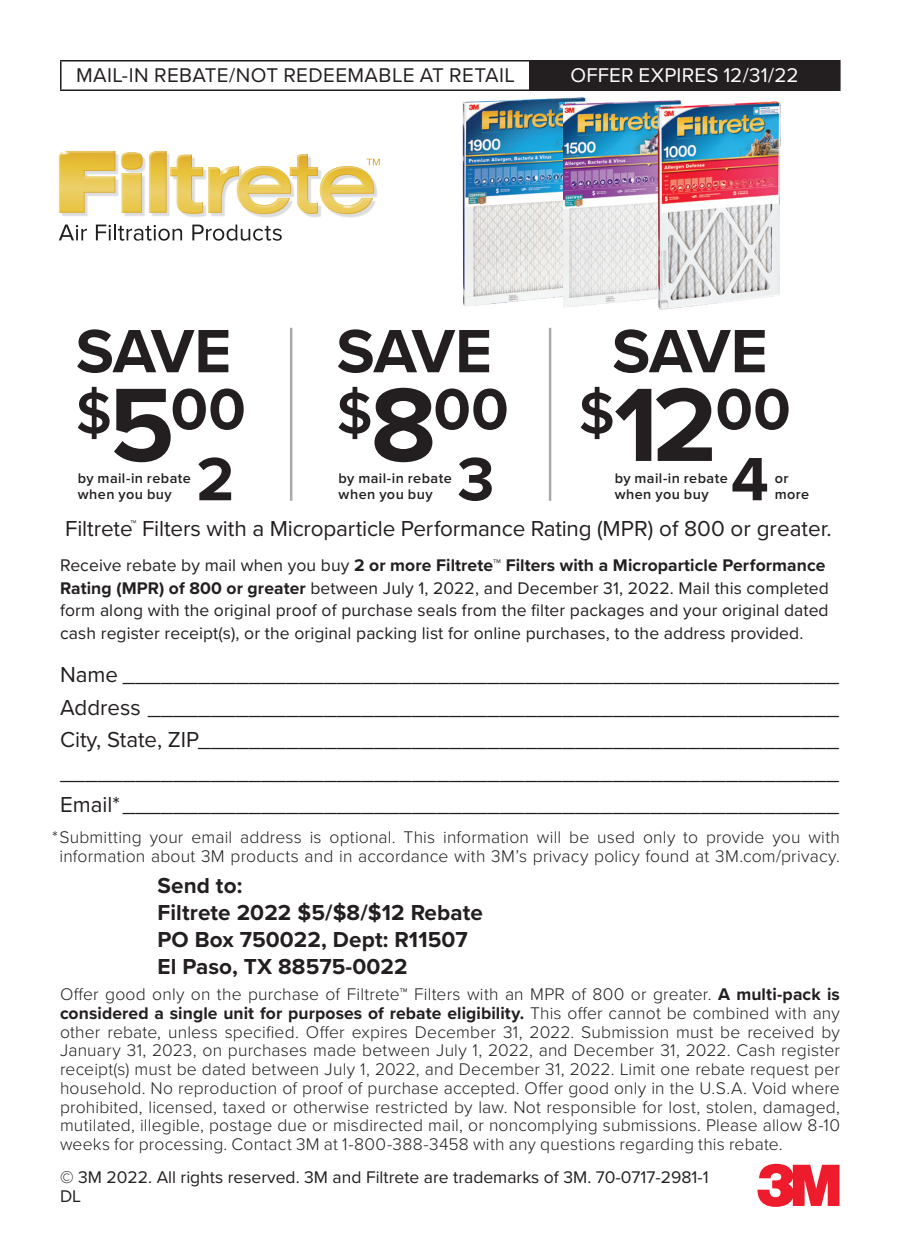
<style>
.page{position:relative;width:900px;height:1260px;background:#fff}
.page>*{position:absolute;margin:0;border:0;box-sizing:border-box;transform-origin:0 0}
.t1{font:700 108px "Proxima Nova";color:#231f20}
.t2{font:700 63.25px "Proxima Nova";letter-spacing:-.02em;color:#231f20}
.t3{font:700 60.25px "Proxima Nova";color:#231f20}
.t4{font:22.5px "Proxima Nova";letter-spacing:-.005em;color:#231f20}
.t5{font:700 22.5px "Proxima Nova";letter-spacing:.005em;color:#231f20}
.t6{font:20.5px "Proxima Nova";letter-spacing:.02em;color:#231f20}
.t7{font:20.5px "Proxima Nova";letter-spacing:.01em;color:#fff}
.t8{font:300 17.5px/18.8px "Proxima Nova";letter-spacing:.01em;color:#231f20;text-align:center}
.t9{font:17.5px/22.5px "Proxima Nova";letter-spacing:.005em;color:#231f20}
.t10{font:600 14.5px/16.8px "Proxima Nova";letter-spacing:.03em;color:#231f20}
.s1{font-weight:600}
.s2{font-size:108px}
.s3{font-weight:700}
</style>
<div class="page">
<hr style="left:290px;top:328px;width:2px;height:173px;background:#a8a9ad">
<hr style="left:549px;top:328px;width:2px;height:173px;background:#a8a9ad">
<svg style="left:757px;top:1164px;width:82px;height:43px"></svg>
<img style="left:463px;top:98px;width:100px;height:208px">
<img style="left:563px;top:97px;width:90px;height:211px">
<img style="left:653px;top:100px;width:128px;height:210px">
<img style="left:58px;top:171px;width:263px;height:58px">
<img style="left:58px;top:156px;width:1px;height:15px">
<img style="left:335px;top:214px;width:30px;height:4px">
<svg style="left:59px;top:225px;width:28px;height:15px"></svg>
<svg style="left:96px;top:225px;width:86px;height:16px"></svg>
<svg style="left:192px;top:225px;width:90px;height:16px"></svg>
<svg style="left:59px;top:151px;width:321px;height:63px"></svg>
<div style="left:530px;top:61px;width:310px;height:29px;background:#231f20"></div>
<svg style="left:529px;top:62px;width:1px;height:27px"></svg>
<hr style="left:60px;top:60px;width:470px;height:2px;background:#231f20">
<hr style="left:60px;top:62px;width:2px;height:27px;background:#231f20">
<hr style="left:530px;top:60px;width:311px;height:2px;background:#231f20">
<hr style="left:839px;top:62px;width:2px;height:27px;background:#231f20">
<hr style="left:60px;top:89px;width:470px;height:2px;background:#231f20">
<hr style="left:530px;top:89px;width:311px;height:2px;background:#231f20">
<p class="t6" style="left:76px;top:60px;width:440px">MAIL-IN REBATE/NOT REDEEMABLE AT RETAIL</p>
<p class="t7" style="left:571px;top:60px;width:230px">OFFER EXPIRES 12/31/22</p>
<p class="t2" style="left:76px;top:304px;width:157px">SAVE</p>
<p class="t3" style="left:76px;top:364px;width:172px"><span class="s1">$</span><span class="s2">5</span>00</p>
<p class="t10" style="left:78px;top:470px;width:115px">by mail-in rebate when you buy</p>
<p class="t2" style="left:196px;top:432px;width:40px">2</p>
<p class="t2" style="left:337px;top:304px;width:157px">SAVE</p>
<p class="t3" style="left:336px;top:364px;width:174px"><span class="s1">$</span><span class="s2">8</span>00</p>
<p class="t2" style="left:457px;top:432px;width:39px">3</p>
<p class="t10" style="left:339px;top:470px;width:115px">by mail-in rebate when you buy</p>
<p class="t2" style="left:612px;top:304px;width:157px">SAVE</p>
<p class="t1" style="left:579px;top:344px;width:214px"><sup>$</sup>12<sup>00</sup></p>
<p class="t10" style="left:775px;top:470px;width:36px">or more</p>
<p class="t2" style="left:731px;top:432px;width:39px">4</p>
<p class="t10" style="left:615px;top:470px;width:115px">by mail-in rebate when you buy</p>
<p class="t4" style="left:65px;top:512px;width:768px">Filtrete<sup>™</sup> Filters with a Microparticle Performance Rating (MPR) of 800 or greater.</p>
<p class="t9" style="left:60px;top:553px;width:770px">Receive rebate by mail when you buy <span class="s3">2 or more Filtrete™ Filters with a Microparticle Performance Rating (MPR) of 800 or greater</span> between July 1, 2022, and December 31, 2022. Mail this completed form along with the original proof of purchase seals from the filter packages and your original dated cash register receipt(s), or the original packing list for online purchases, to the address provided.</p>
<p class="t4" style="left:60px;top:658px;width:780px">Name _________________________________________________________</p>
<p class="t4" style="left:60px;top:691px;width:780px">Address _______________________________________________________</p>
<p class="t4" style="left:60px;top:723px;width:780px">City, State, ZIP___________________________________________________</p>
<p class="t4" style="left:60px;top:756px;width:780px">______________________________________________________________</p>
<p class="t4" style="left:60px;top:788px;width:780px">Email* _________________________________________________________</p>
<p class="t8" style="left:52px;top:827px;width:790px">*Submitting your email address is optional. This information will be used only to provide you with information about 3M products and in accordance with 3M’s privacy policy found at 3M.com/privacy.</p>
<p class="t5" style="left:158px;top:868px;width:86px">Send to:</p>
<p class="t5" style="left:158px;top:895px;width:327px">Filtrete 2022 $5/$8/$12 Rebate</p>
<p class="t5" style="left:158px;top:922px;width:312px">PO Box 750022, Dept: R11507</p>
<p class="t5" style="left:158px;top:949px;width:252px">El Paso, TX 88575-0022</p>
<p class="t8" style="left:60px;top:984px;width:782px;text-align:justify">Offer good only on the purchase of Filtrete™ Filters with an MPR of 800 or greater. <span class="s3">A multi-pack is considered a single unit for purposes of rebate eligibility.</span> This offer cannot be combined with any other rebate, unless specified. Offer expires December 31, 2022. Submission must be received by January 31, 2023, on purchases made between July 1, 2022, and December 31, 2022. Cash register receipt(s) must be dated between July 1, 2022, and December 31, 2022. Limit one rebate request per household. No reproduction of proof of purchase accepted. Offer good only in the U.S.A. Void where prohibited, licensed, taxed or otherwise restricted by law. Not responsible for lost, stolen, damaged, mutilated, illegible, postage due or misdirected mail, or noncomplying submissions. Please allow 8-10 weeks for processing. Contact 3M at 1-800-388-3458 with any questions regarding this rebate.</p>
<p class="t9" style="left:60px;top:1167px;width:650px;line-height:18.8px">© 3M 2022. All rights reserved. 3M and Filtrete are trademarks of 3M. 70-0717-2981-1<br>DL</p>
</div>
